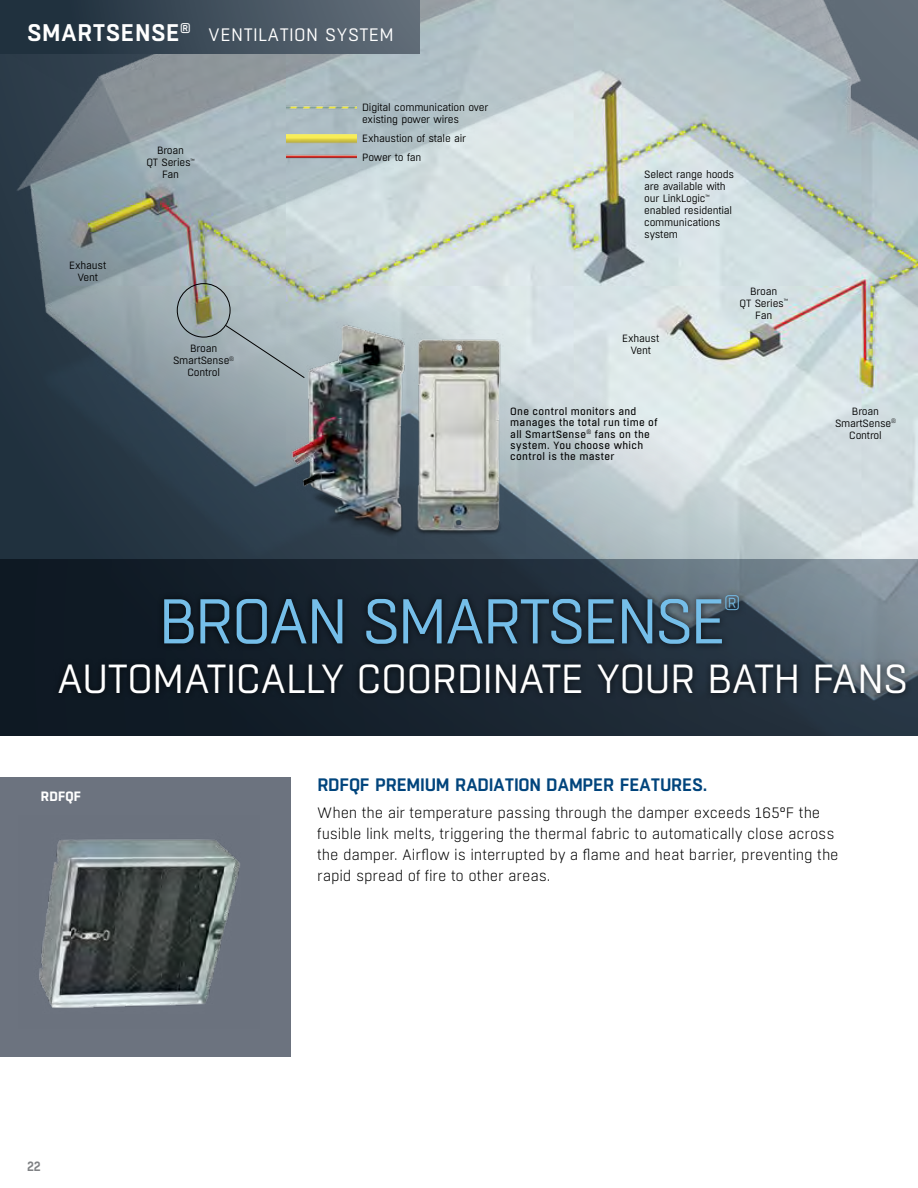
<style>
.page{position:relative;width:918px;height:1188px;background:#fff}
.page>*{position:absolute;margin:0;border:0;box-sizing:border-box;transform-origin:0 0}
.t1{font:63px "Boxed";letter-spacing:-.05em;color:#75bee9}
.t2{font:40.5px "Boxed";letter-spacing:-.02em;color:#fff}
.t3{font:21px "Boxed";color:#75bee9}
.t4{font:600 18px "Boxed";letter-spacing:-.015em;color:#00447c}
.t5{font:18px "Boxed";letter-spacing:.02em;color:#fff}
.t6{font:300 15px/21px "Boxed";letter-spacing:-.01em;color:#000}
.t7{font:700 13.5px "Boxed";letter-spacing:.01em;color:#fff}
.t8{font:600 13.5px "Boxed";color:#808285;scale:.9 1}
.t9{font:10.5px/12px "Boxed";letter-spacing:-.02em;color:#000;text-align:center}
.t10{font:10.5px/11.2px "Boxed";letter-spacing:.025em;color:#000}
.s1{font-weight:600;font-size:24px}
</style>
<div class="page">
<img style="left:0;top:0;width:918px;height:559px">
<div style="left:0;top:777px;width:290px;height:280px;background:#6c737f"></div>
<div style="left:0;top:0;width:419px;height:54px;background:linear-gradient(to right,#182937,#64707b)"></div>
<svg style="left:0;top:559px;width:918px;height:177px;background:#2b3843"></svg>
<div style="left:157px;top:589px;width:589px;height:62px;background:#000;opacity:.7"></div>
<svg style="left:176px;top:283px;width:129px;height:96px;background:#a1aeb0"></svg>
<img style="left:290px;top:322px;width:108px;height:227px">
<img style="left:398px;top:314px;width:127px;height:240px">
<img style="left:39px;top:839px;width:201px;height:169px">
<img style="left:287px;top:103px;width:69px;height:12px">
<img style="left:287px;top:135px;width:69px;height:8px">
<img style="left:287px;top:154px;width:69px;height:8px">
<div style="left:52px;top:658px;width:866px;height:42px;background:#000;opacity:.7"></div>
<h3 class="t5" style="left:27px;top:23px;width:368px"><span class="s1">SMARTSENSE</span><sup>®</sup> VENTILATION SYSTEM</h3>
<p class="t9" style="left:69px;top:259px;width:39px">Exhaust<br>Vent</p>
<p class="t9" style="left:146px;top:145px;width:50px">Broan<br>QT Series<sup>™<br></sup>Fan</p>
<p class="t9" style="left:173px;top:343px;width:63px">Broan<br>SmartSense<sup>®<br></sup>Control</p>
<p class="t9" style="left:362px;top:102px;width:128px;text-align:left">Digital communication over existing power wires</p>
<p class="t9" style="left:362px;top:129px;width:105px;line-height:18.8px;text-align:left">Exhaustion of stale air<br>Power to fan</p>
<p class="t9" style="left:644px;top:169px;width:92px;text-align:left">Select range hoods are available with our LinkLogic<sup>™ </sup>enabled residential communications system</p>
<p class="t9" style="left:622px;top:333px;width:39px">Exhaust<br>Vent</p>
<p class="t10" style="left:510px;top:406px;width:149px">One control monitors and manages the total run time of all SmartSense<sup>®</sup> fans on the system. You choose which control is the master</p>
<p class="t9" style="left:740px;top:285px;width:50px">Broan<br>QT Series<sup>™<br></sup>Fan</p>
<p class="t9" style="left:835px;top:405px;width:63px">Broan<br>SmartSense<sup>®<br></sup>Control</p>
<h1 class="t1" style="left:158px;top:582px;width:570px">BROAN SMARTSENSE</h1>
<h3 class="t3" style="left:724px;top:590px;width:18px">®</h3>
<h2 class="t2" style="left:57px;top:654px;width:853px">AUTOMATICALLY COORDINATE YOUR BATH FANS</h2>
<p class="t7" style="left:41px;top:787px;width:42px">RDFQF</p>
<p class="t8" style="left:27px;top:1158px;width:17px">22</p>
<h3 class="t4" style="left:317px;top:773px;width:391px">RDFQF PREMIUM RADIATION DAMPER FEATURES.</h3>
<p class="t6" style="left:317px;top:803px;width:523px">When the air temperature passing through the damper exceeds 165°F the fusible link melts, triggering the thermal fabric to automatically close across the damper. Airflow is interrupted by a flame and heat barrier, preventing the rapid spread of fire to other areas.</p>
</div>
